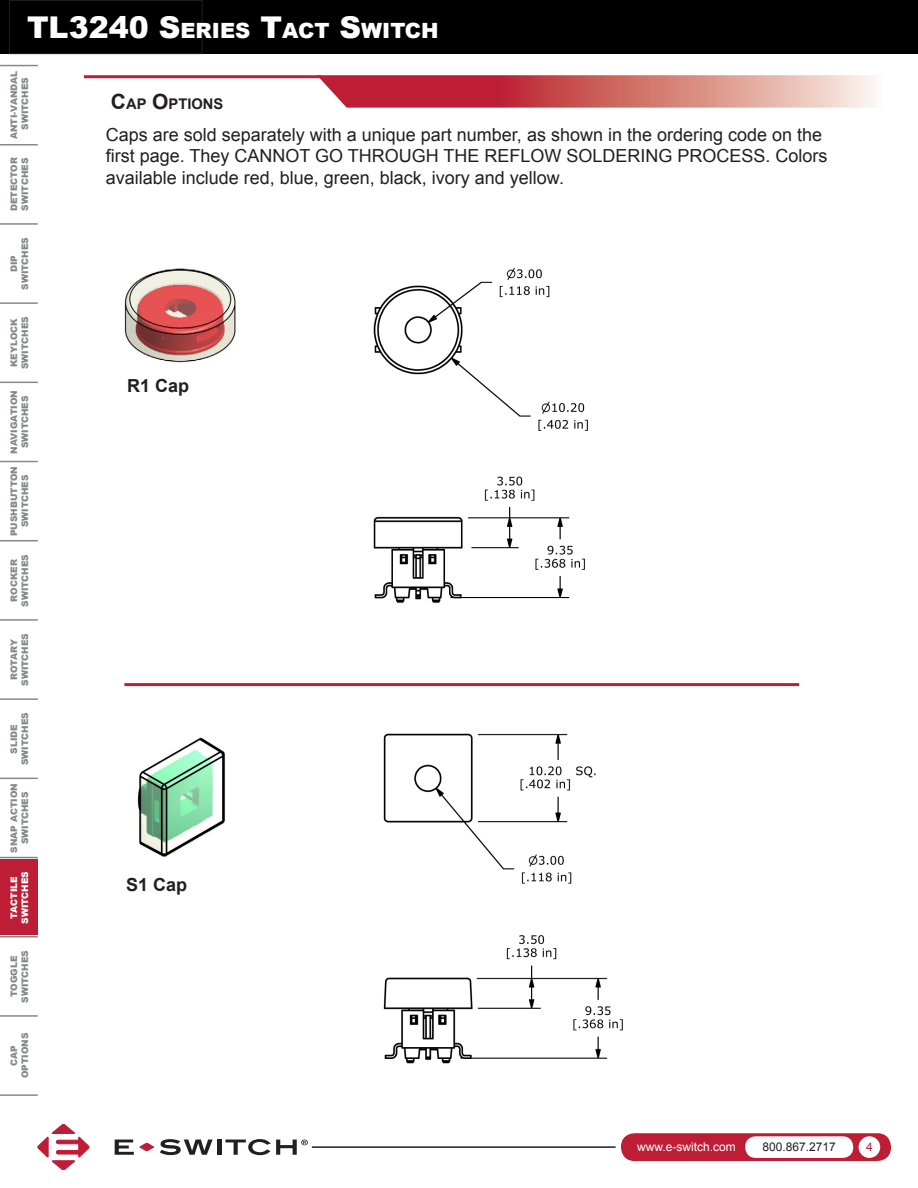
<style>
.page{position:relative;width:918px;height:1188px;background:#fff}
.page>*{position:absolute;margin:0;border:0;box-sizing:border-box;transform-origin:0 0}
.t1{font:900 30px "Arial";color:#fff}
.t2{font:900 21px "Arial";color:#fff}
.t3{font:18px/21.6px "Arial";color:#231f20}
.t4{font:700 18px "Arial";color:#231f20}
.t5{font:700 14.7px "Arial";color:#231f20}
.t6{font:12px "Arial";color:#fff}
.t7{font:12px "Arial";color:#231f20}
.t8{font:12px "Arial";color:#be1e35}
.t9{font:900 9px/10.8px "Arial";color:#86888b;text-align:center}
.t10{font:900 9px/10.8px "Arial";color:#fff;text-align:center}
.s1{font-size:30px}
.s2{font-size:21px}
</style>
<div class="page">
<div style="left:621px;top:1133px;width:270px;height:28px;background:#be1e35;border-radius:14px"></div>
<div style="left:745px;top:1136px;width:108px;height:22px;background:#fff;border-radius:10px"></div>
<div style="left:859px;top:1136px;width:21px;height:22px;background:#fff;border-radius:50%"></div>
<hr style="left:312px;top:1146px;width:304px;height:2px;background:#231f20">
<hr style="left:0;top:144px;width:38px;height:1px;background:#86888b">
<hr style="left:0;top:65px;width:38px;height:1px;background:#86888b">
<hr style="left:0;top:223px;width:38px;height:2px;background:#86888b">
<hr style="left:0;top:302px;width:38px;height:2px;background:#86888b">
<hr style="left:0;top:382px;width:38px;height:1px;background:#86888b">
<hr style="left:0;top:461px;width:38px;height:1px;background:#86888b">
<hr style="left:0;top:540px;width:38px;height:1px;background:#86888b">
<hr style="left:0;top:619px;width:38px;height:2px;background:#86888b">
<hr style="left:0;top:698px;width:38px;height:2px;background:#86888b">
<hr style="left:0;top:778px;width:38px;height:1px;background:#86888b">
<hr style="left:0;top:857px;width:38px;height:1px;background:#86888b">
<hr style="left:0;top:936px;width:38px;height:1px;background:#86888b">
<hr style="left:0;top:1015px;width:38px;height:2px;background:#86888b">
<hr style="left:0;top:1094px;width:38px;height:2px;background:#86888b">
<div style="left:0;top:860px;width:38px;height:75px;background:#be1e35"></div>
<div style="left:0;top:0;width:918px;height:54px;background:#000"></div>
<svg style="left:115px;top:1140px;width:39px;height:15px"></svg>
<svg style="left:160px;top:1139px;width:53px;height:16px"></svg>
<hr style="left:217px;top:1140px;width:4px;height:15px;background:#231f20">
<svg style="left:225px;top:1139px;width:83px;height:16px"></svg>
<svg style="left:38px;top:1124px;width:51px;height:46px"></svg>
<hr style="left:84px;top:75px;width:237px;height:3px;background:#be1e35">
<svg style="left:317px;top:75px;width:558px;height:33px"></svg>
<img style="left:373px;top:267px;width:215px;height:336px">
<img style="left:383px;top:733px;width:240px;height:331px">
<hr style="left:124px;top:683px;width:675px;height:3px;background:#be1e35">
<img style="left:124px;top:268px;width:112px;height:95px">
<img style="left:137px;top:737px;width:88px;height:120px">
<h1 class="t1" style="left:27px;top:5px;width:103px">XXX S</h1>
<h1 class="t1" style="left:27px;top:5px;width:155px">TL3240 S</h1>
<p class="t2" style="left:129px;top:15px;width:311px">ERIESERIES <span class="s1">T</span>ACT <span class="s1">S</span>WITCH</p>
<p class="t9" style="left:8px;top:139px;width:70px;rotate:-90deg">ANTI-VANDAL<br>SWITCHES</p>
<p class="t9" style="left:8px;top:211px;width:56px;text-align:left;rotate:-90deg">DETECTOR<br>SWITCHES</p>
<p class="t9" style="left:8px;top:290px;width:54px;rotate:-90deg">DIP<br>SWITCHES</p>
<p class="t9" style="left:8px;top:369px;width:54px;text-align:left;rotate:-90deg">KEYLOCK<br>SWITCHES</p>
<p class="t9" style="left:8px;top:454px;width:65px;rotate:-90deg">NAVIGATION<br>SWITCHES</p>
<p class="t9" style="left:8px;top:536px;width:71px;rotate:-90deg">PUSHBUTTON<br>SWITCHES</p>
<p class="t9" style="left:8px;top:607px;width:54px;rotate:-90deg">ROCKER<br>SWITCHES</p>
<p class="t9" style="left:8px;top:686px;width:54px;rotate:-90deg">ROTARY<br>SWITCHES</p>
<p class="t9" style="left:8px;top:765px;width:54px;rotate:-90deg">SLIDE<br>SWITCHES</p>
<p class="t9" style="left:8px;top:853px;width:71px;rotate:-90deg">SNAP ACTION<br>SWITCHES</p>
<p class="t10" style="left:8px;top:924px;width:54px;rotate:-90deg">TACTILE<br>SWITCHES</p>
<p class="t9" style="left:8px;top:1003px;width:54px;rotate:-90deg">TOGGLE<br>SWITCHES</p>
<p class="t9" style="left:8px;top:1078px;width:47px;rotate:-90deg">CAP<br>OPTIONS</p>
<p class="t5" style="left:111px;top:94px;width:114px"><span class="s2">C</span>AP <span class="s2">O</span>PTIONS</p>
<p class="t3" style="left:106px;top:124px;width:723px">Caps are sold separately with a unique part number, as shown in the ordering code on the first page. They CANNOT GO THROUGH THE REFLOW SOLDERING PROCESS. Colors available include red, blue, green, black, ivory and yellow.</p>
<p class="t4" style="left:127px;top:374px;width:64px">R1 Cap</p>
<p class="t4" style="left:126px;top:872px;width:63px">S1 Cap</p>
<p class="t6" style="left:637px;top:1139px;width:100px">www.e-switch.com</p>
<p class="t7" style="left:762px;top:1139px;width:75px">800.867.2717</p>
<p class="t8" style="left:866px;top:1139px;width:8px">4</p>
</div>
